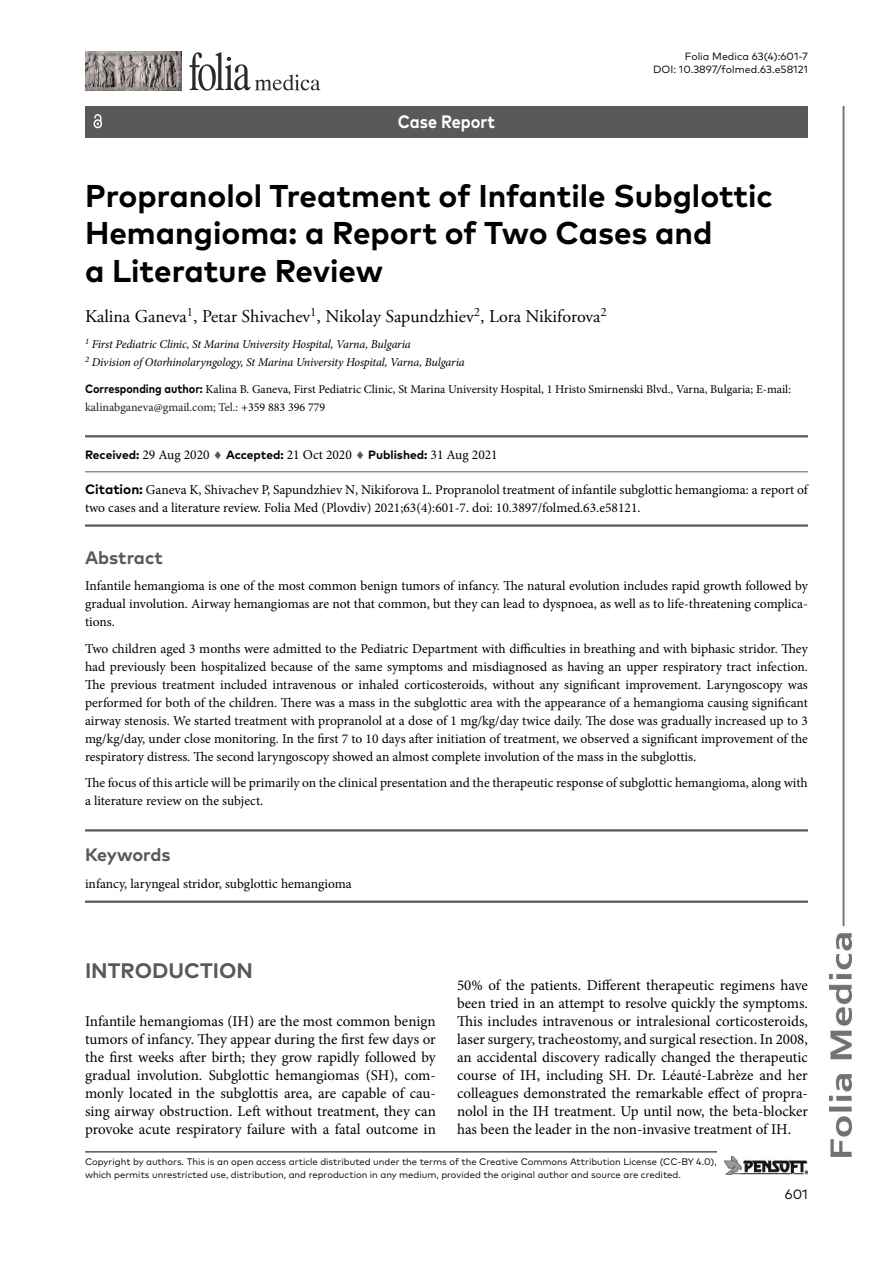
<style>
.page{position:relative;width:893px;height:1263px;background:#fff}
.page>*{position:absolute;margin:0;border:0;box-sizing:border-box;transform-origin:0 0}
.t1{font:700 31.5px/37.8px "FF Mark Pro";color:#000}
.t2{font:700 21px "FF Mark Pro";color:#58595b}
.t3{font:18px "Adobe Garamond Pro";color:#000}
.t4{font:700 18px "FF Mark Pro";color:#58595b}
.t5{font:700 18px "FF Mark Pro";color:#fff;scale:.9 1}
.t6{font:15px/18px "Minion Pro";letter-spacing:-.005em;color:#000;text-align:justify}
.t7{font:13.5px/18px "Minion Pro";color:#000}
.t8{font:13.5px "FF Mark Pro";color:#000}
.t9{font:12px/18px "Minion Pro";color:#000}
.t10{font:italic 12px/18px "Minion Pro";letter-spacing:-.015em;color:#000}
.t11{font:700 12px "FF Mark Pro";color:#000}
.t12{font:10.5px/12.6px "FF Mark Pro";color:#000;text-align:right}
.t13{font:9.45px/12.6px "FF Mark Pro";color:#000}
.s1{font-family:"FF Mark Pro";font-weight:700}
.s2{color:#1f1f1f}
.s3{font-family:"Minion Pro";font-weight:400;font-size:13.5px}
.s4{color:#58595b}
.s5{font-style:italic}
</style>
<div class="page">
<img style="left:829px;top:106px;width:22px;height:1051px">
<img style="left:86px;top:52px;width:96px;height:38px">
<svg style="left:190px;top:52px;width:130px;height:39px"></svg>
<hr style="left:85px;top:1151px;width:632px;height:1px;background:#000">
<img style="left:724px;top:1157px;width:84px;height:17px">
<div style="left:85px;top:106px;width:723px;height:32px;background:#58595b"></div>
<svg style="left:94px;top:114px;width:8px;height:14px"></svg>
<hr style="left:85px;top:435px;width:723px;height:2px;background:#58595b">
<hr style="left:85px;top:471px;width:723px;height:1px;background:#58595b">
<hr style="left:85px;top:524px;width:723px;height:3px;background:#58595b">
<hr style="left:85px;top:829px;width:723px;height:2px;background:#58595b">
<hr style="left:85px;top:900px;width:723px;height:3px;background:#58595b">
<h3 class="t5" style="left:398px;top:108px;width:109px">Case Report</h3>
<p class="t12" style="left:653px;top:49px;width:156px">Folia Medica 63(4):601-7<br>DOI: 10.3897/folmed.63.e58121</p>
<h1 class="t1" style="left:85px;top:174px;width:689px">Propranolol Treatment of Infantile Subglottic<br>Hemangioma: a Report of Two Cases and<br>a Literature Review</h1>
<h3 class="t3" style="left:85px;top:305px;width:523px">Kalina Ganeva<sup>1</sup>, Petar Shivachev<sup>1</sup>, Nikolay Sapundzhiev<sup>2</sup>, Lora Nikiforova<sup>2</sup></h3>
<p class="t10" style="left:85px;top:336px;width:381px"><sup>1</sup> First Pediatric Clinic, St Marina University Hospital, Varna, Bulgaria<br><sup>2</sup> Division of Otorhinolaryngology, St Marina University Hospital, Varna, Bulgaria</p>
<p class="t9" style="left:85px;top:380px;width:707px"><span class="s1">Corresponding author:</span> Kalina B. Ganeva, First Pediatric Clinic, St Marina University Hospital, 1 Hristo Smirnenski Blvd., Varna, Bulgaria; E-mail: <span class="s2">kalinabganeva@gmail.com; Tel.:</span> +359 883 396 779</p>
<p class="t11" style="left:85px;top:445px;width:414px">Received: <span class="s3">29 Aug 2020</span> <span class="s4">♦</span> Accepted: <span class="s3">21 Oct 2020</span> <span class="s4">♦</span> Published: <span class="s3">31 Aug 2021</span></p>
<p class="t7" style="left:85px;top:480px;width:724px"><span class="s1">Citation:</span> Ganeva K, Shivachev P, Sapundzhiev N, Nikiforova L. Propranolol treatment of infantile subglottic hemangioma: a report of two cases and a literature review. Folia Med (Plovdiv) 2021;63(4):601-7. doi: 10.3897/folmed.63.e58121.</p>
<h3 class="t4" style="left:85px;top:544px;width:79px">Abstract</h3>
<p class="t7" style="left:85px;top:577px;width:724px;text-align:justify">Infantile hemangioma is one of the most common benign tumors of infancy. The natural evolution includes rapid growth followed by gradual involution. Airway hemangiomas are not that common, but they can lead to dyspnoea, as well as to life-threatening complica&shy;tions.</p>
<p class="t7" style="left:85px;top:639px;width:724px;text-align:justify">Two children aged 3 months were admitted to the Pediatric Department with difficulties in breathing and with biphasic stridor. They had previously been hospitalized because of the same symptoms and misdiagnosed as having an upper respiratory tract infection.<br>The previous treatment included intravenous or inhaled corticosteroids, without any significant improvement. Laryngoscopy was performed for both of the children. There was a mass in the subglottic area with the appearance of a hemangioma causing significant airway stenosis. We started treatment with propranolol at a dose of 1 mg/kg/day twice daily. The dose was gradually increased up to 3 mg/kg/day, under close monitoring. In the first 7 to 10 days after initiation of treatment, we observed a significant improvement of the respiratory distress. The second laryngoscopy showed an almost complete involution of the mass in the subglottis.</p>
<p class="t7" style="left:85px;top:774px;width:724px">The focus of this article will be primarily on the clinical presentation and the therapeutic response of subglottic hemangioma, along with a literature review on the subject.</p>
<h3 class="t4" style="left:85px;top:841px;width:87px">Keywords</h3>
<p class="t7" style="left:85px;top:874px;width:268px">infancy, laryngeal stridor, subglottic hemangioma</p>
<h2 class="t2" style="left:85px;top:954px;width:169px">INTRODUCTION</h2>
<p class="t6" style="left:85px;top:1012px;width:352px">Infantile hemangiomas (IH) are the most common benign tumors of infancy. They appear during the first few days or the first weeks after birth; they grow rapidly followed by gradual involution. Subglottic hemangiomas (SH), com&shy;monly located in the subglottis area, are capable of cau&shy;sing airway obstruction. Left without treatment, they can provoke acute respiratory failure with a fatal outcome in</p>
<p class="t6" style="left:457px;top:976px;width:352px">50% of the patients. Different therapeutic regimens have been tried in an attempt to resolve quickly the symptoms.<br>This includes intravenous or intralesional corticosteroids, laser surgery, tracheostomy, and surgical resection. In 2008, an accidental discovery radically changed the therapeutic course of IH, including SH. Dr. Léauté-Labrèze and her colleagues demonstrated the remarkable effect of propra&shy;nolol in the IH treatment. Up until now, the beta-blocker has been the leader in the non-invasive treatment of IH.</p>
<p class="t13" style="left:85px;top:1154px;width:633px">Copyright by authors<span class="s5">.</span> This is an open access article distributed under the terms of the Creative Commons Attribution License (CC-BY 4.0), which permits unrestricted use, distribution, and reproduction in any medium, provided the original author and source are credited.</p>
<p class="t8" style="left:785px;top:1184px;width:25px">601</p>
</div>
